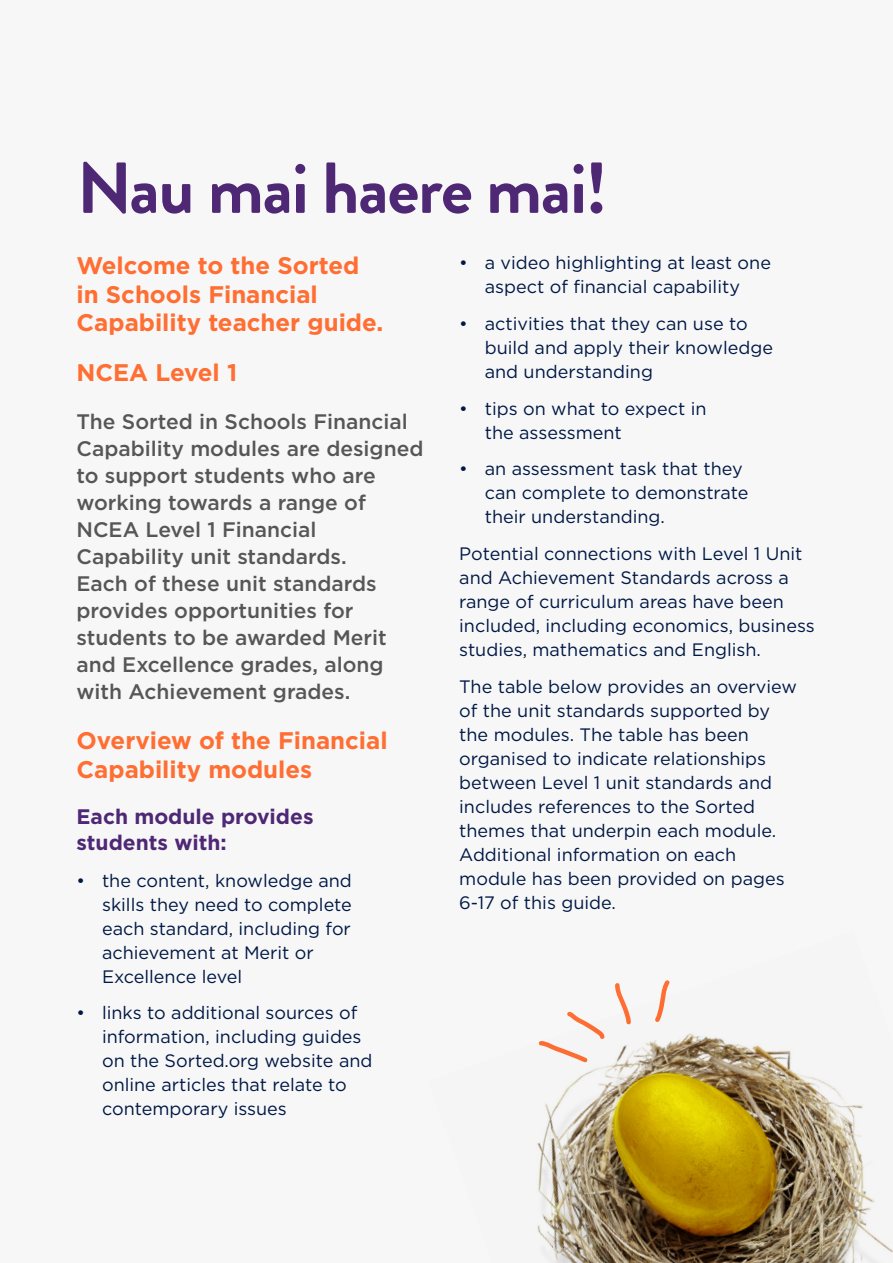
<style>
.page{position:relative;width:893px;height:1263px;background:#f7f7f7}
.page>*{position:absolute;margin:0;border:0;box-sizing:border-box;transform-origin:0 0}
.t1{font:700 72px "Brandon Grotesque";letter-spacing:-.02em;color:#4f2875}
.t2{font:700 24px/28.5px "Gotham";color:#ff6e32}
.t3{font:500 21px/27px "Gotham";color:#565656}
.t4{font:700 21px/25.5px "Gotham";color:#4f2875}
.t5{font:18px/24px "Gotham";color:#001845}
</style>
<div class="page">
<img style="left:537px;top:980px;width:356px;height:283px">
<h1 class="t1" style="left:77px;top:138px;width:532px">Nau mai haere mai!</h1>
<h2 class="t2" style="left:77px;top:251px;width:308px">Welcome to the Sorted in Schools Financial<br>Capability teacher guide.</h2>
<h2 class="t2" style="left:77px;top:358px;width:162px">NCEA Level 1</h2>
<p class="t3" style="left:77px;top:408px;width:348px">The Sorted in Schools Financial<br>Capability modules are designed to support students who are working towards a range of<br>NCEA Level 1 Financial<br>Capability unit standards.<br>Each of these unit standards provides opportunities for students to be awarded Merit and Excellence grades, along with Achievement grades.</p>
<h2 class="t2" style="left:77px;top:726px;width:313px">Overview of the Financial<br>Capability modules</h2>
<p class="t4" style="left:77px;top:804px;width:239px">Each module provides students with:</p>
<p class="t5" style="left:102px;top:868px;width:251px;text-indent:-26px">• the content, knowledge and skills they need to complete each standard, including for achievement at Merit or<br>Excellence level</p>
<p class="t5" style="left:102px;top:1001px;width:272px;text-indent:-26px">• links to additional sources of information, including guides on the Sorted.org website and online articles that relate to contemporary issues</p>
<p class="t5" style="left:459px;top:250px;width:313px;text-align:center">• a video highlighting at least one aspect of financial capability</p>
<p class="t5" style="left:485px;top:311px;width:290px;text-indent:-26px">• activities that they can use to build and apply their knowledge and understanding</p>
<p class="t5" style="left:485px;top:396px;width:223px;text-indent:-26px">• tips on what to expect in the assessment</p>
<p class="t5" style="left:485px;top:456px;width:265px;text-indent:-26px">• an assessment task that they can complete to demonstrate their understanding.</p>
<p class="t5" style="left:459px;top:541px;width:357px">Potential connections with Level 1 Unit and Achievement Standards across a range of curriculum areas have been included, including economics, business studies, mathematics and English.</p>
<p class="t5" style="left:459px;top:674px;width:339px">The table below provides an overview of the unit standards supported by the modules. The table has been organised to indicate relationships between Level 1 unit standards and includes references to the Sorted themes that underpin each module.<br>Additional information on each module has been provided on pages<br>6-17 of this guide.</p>
</div>
